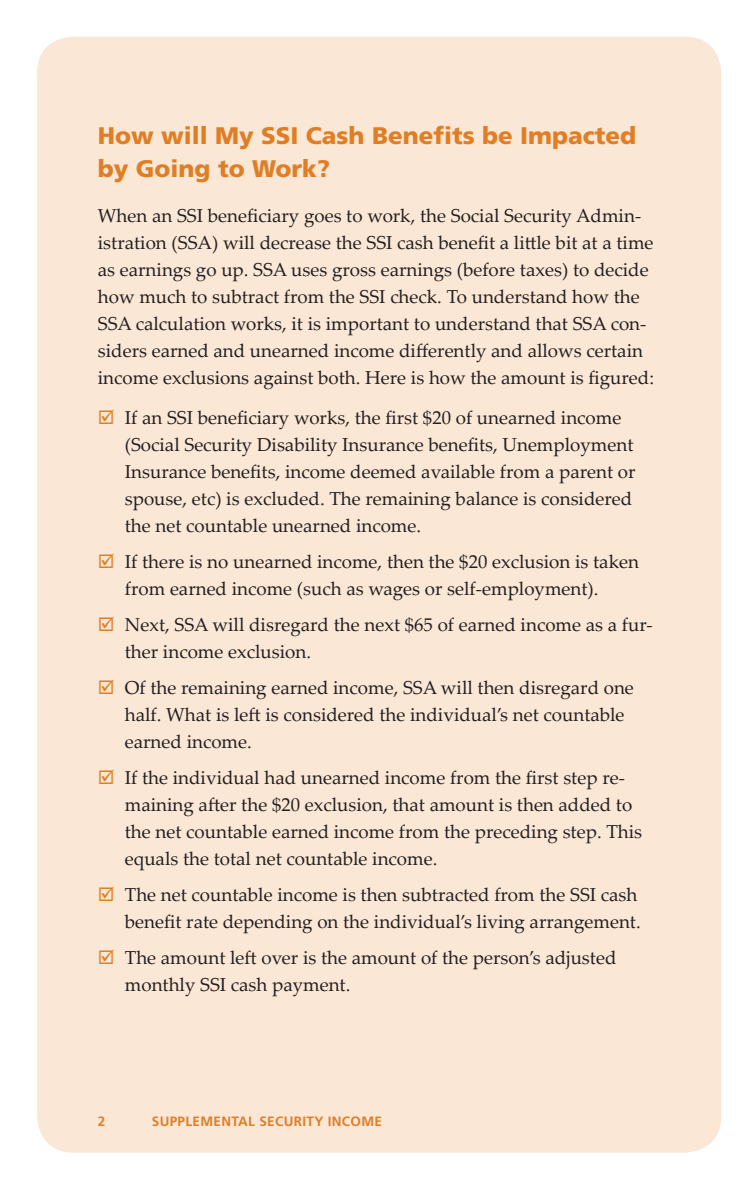
<style>
.page{position:relative;width:756px;height:1188px;background:#fff}
.page>*{position:absolute;margin:0;border:0;box-sizing:border-box;transform-origin:0 0}
.Heading_4{font:900 24px/33px "Frutiger";color:#e07e26}
.bullet{font:18.75px/27px "Palatino Linotype";color:#231f20}
.Page_Number{font:700 13.5px "Frutiger";letter-spacing:.025em;color:#e07e26}
</style>
<div class="page">
<div style="left:37px;top:37px;width:684px;height:1116px;background:#fae7d5;border-radius:36px"></div>
<p class="Heading_4" style="left:98px;top:119px;width:540px">How will My SSI Cash Benefits be Impacted by Going to Work?</p>
<p class="bullet" style="left:98px;top:201px;width:558px">When an SSI beneficiary goes to work, the Social Security Admin&shy;istration (SSA) will decrease the SSI cash benefit a little bit at a time as earnings go up. SSA uses gross earnings (before taxes) to decide how much to subtract from the SSI check. To understand how the SSA calculation works, it is important to understand that SSA con&shy;siders earned and unearned income differently and allows certain income exclusions against both. Here is how the amount is figured:</p>
<p class="bullet" style="left:125px;top:403px;width:512px">If an SSI beneficiary works, the first $20 of unearned income (Social Security Disability Insurance benefits, Unemployment Insurance benefits, income deemed available from a parent or spouse, etc) is excluded. The remaining balance is considered the net countable unearned income.</p>
<p class="bullet" style="left:125px;top:547px;width:516px">If there is no unearned income, then the $20 exclusion is taken from earned income (such as wages or self-employment).</p>
<p class="bullet" style="left:125px;top:610px;width:529px">Next, SSA will disregard the next $65 of earned income as a fur&shy;ther income exclusion.</p>
<p class="bullet" style="left:125px;top:673px;width:511px">Of the remaining earned income, SSA will then disregard one half. What is left is considered the individual’s net countable earned income.</p>
<p class="bullet" style="left:125px;top:763px;width:519px">If the individual had unearned income from the first step re&shy;maining after the $20 exclusion, that amount is then added to the net countable earned income from the preceding step. This equals the total net countable income.</p>
<p class="bullet" style="left:125px;top:880px;width:517px">The net countable income is then subtracted from the SSI cash benefit rate depending on the individual’s living arrangement.</p>
<p class="bullet" style="left:125px;top:943px;width:493px">The amount left over is the amount of the person’s adjusted monthly SSI cash payment.</p>
<p class="Page_Number" style="left:98px;top:1114px;width:9px">23</p>
<p class="Page_Number" style="left:152px;top:1114px;width:232px">SUPPLEMENTAL SECURITY INCOME</p>
</div>
